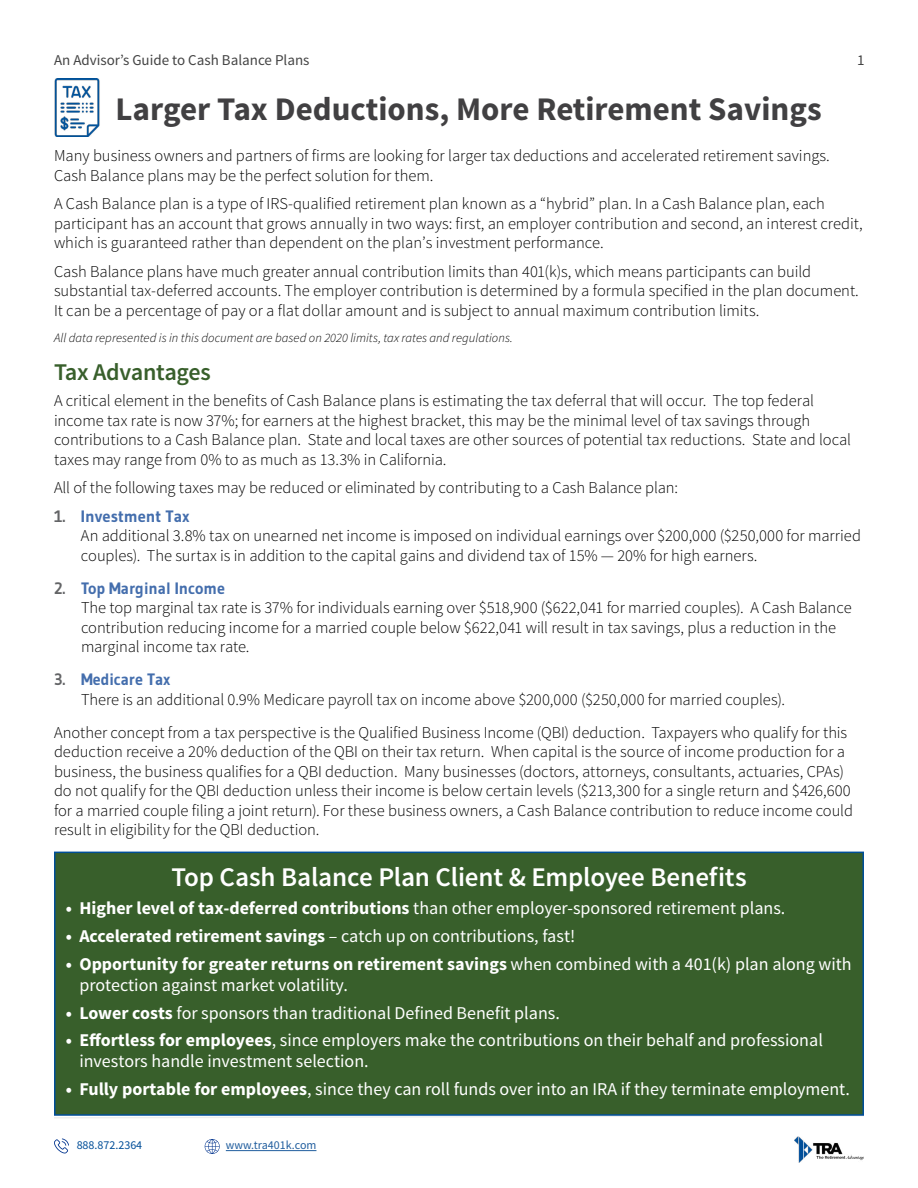
<style>
.page{position:relative;width:918px;height:1188px;background:#fff}
.page>*{position:absolute;margin:0;border:0;box-sizing:border-box;transform-origin:0 0}
.t1{font:700 33px "Source Sans Pro";color:#414042}
.t2{font:600 27px "Source Sans Pro";letter-spacing:-.005em;color:#fff}
.t3{font:600 24px "Source Sans Pro";letter-spacing:-.015em;color:#385f2b}
.t4{font:18px/21px "Source Sans Pro";color:#fff}
.t5{font:700 18px "Source Sans Pro";color:#fff}
.t6{font:300 16.5px/19.5px "Source Sans Pro";color:#000}
.t7{font:700 16.5px "Gudea";color:#446ead}
.t8{font:15px "Source Sans Pro";color:#444}
.t9{font:italic 300 12.75px "Source Sans Pro";letter-spacing:.005em;color:#000}
.t10{font:12px "Source Sans Pro";color:#215e9e}
.t11{font:12px "Source Sans Pro";color:#004e98}
.s1{color:#636466}
.s2{font-weight:700}
.s3{font-weight:400}
</style>
<div class="page">
<svg style="left:54px;top:1138px;width:15px;height:15px"></svg>
<svg style="left:54px;top:1116px;width:727px;height:2px"></svg>
<svg style="left:205px;top:1139px;width:15px;height:15px"></svg>
<hr style="left:226px;top:1150px;width:90px;height:1px;background:#215e9e">
<img style="left:795px;top:1137px;width:69px;height:26px">
<img style="left:54px;top:79px;width:46px;height:57px">
<div style="left:54px;top:852px;width:810px;height:264px;background:#385f2b;border:2px solid #004e98"></div>
<p class="t8" style="left:54px;top:51px;width:257px">An Advisor’s Guide to Cash Balance Plans</p>
<p class="t8" style="left:857px;top:51px;width:9px">1</p>
<h1 class="t1" style="left:116px;top:88px;width:708px">Larger Tax Deductions, More Retirement Savings</h1>
<p class="t6" style="left:54px;top:146px;width:777px">Many business owners and partners of firms are looking for larger tax deductions and accelerated retirement savings.<br>Cash Balance plans may be the perfect solution for them.</p>
<p class="t6" style="left:54px;top:194px;width:810px">A Cash Balance plan is a type of IRS-qualified retirement plan known as a “hybrid” plan. In a Cash Balance plan, each participant has an account that grows annually in two ways: first, an employer contribution and second, an interest credit, which is guaranteed rather than dependent on the plan’s investment performance.</p>
<p class="t6" style="left:54px;top:261px;width:806px">Cash Balance plans have much greater annual contribution limits than 401(k)s, which means participants can build substantial tax-deferred accounts. The employer contribution is determined by a formula specified in the plan document.<br>It can be a percentage of pay or a flat dollar amount and is subject to annual maximum contribution limits.</p>
<p class="t9" style="left:54px;top:330px;width:461px">All data represented is in this document are based on 2020 limits, tax rates and regulations.</p>
<h3 class="t3" style="left:54px;top:357px;width:158px">Tax Advantages</h3>
<p class="t6" style="left:54px;top:391px;width:799px">A critical element in the benefits of Cash Balance plans is estimating the tax deferral that will occur. The top federal income tax rate is now 37%; for earners at the highest bracket, this may be the minimal level of tax savings through contributions to a Cash Balance plan. State and local taxes are other sources of potential tax reductions. State and local taxes may range from 0% to as much as 13.3% in California.</p>
<p class="t6" style="left:54px;top:478px;width:625px">All of the following taxes may be reduced or eliminated by contributing to a Cash Balance plan:</p>
<p class="t7" style="left:54px;top:506px;width:137px"><span class="s1">1.</span> Investment Tax</p>
<p class="t6" style="left:81px;top:526px;width:782px">An additional 3.8% tax on unearned net income is imposed on individual earnings over $200,000 ($250,000 for married couples). The surtax is in addition to the capital gains and dividend tax of 15% — 20% for high earners.</p>
<p class="t7" style="left:54px;top:578px;width:173px"><span class="s1">2.</span> Top Marginal Income</p>
<p class="t6" style="left:81px;top:598px;width:772px">The top marginal tax rate is 37% for individuals earning over $518,900 ($622,041 for married couples). A Cash Balance contribution reducing income for a married couple below $622,041 will result in tax savings, plus a reduction in the marginal income tax rate.</p>
<p class="t7" style="left:54px;top:669px;width:118px"><span class="s1">3.</span> Medicare Tax</p>
<p class="t6" style="left:54px;top:683px;width:795px;line-height:33px;text-indent:27px">There is an additional 0.9% Medicare payroll tax on income above $200,000 ($250,000 for married couples).<br>Another concept from a tax perspective is the Qualified Business Income (QBI) deduction. Taxpayers who qualify for this</p>
<p class="t6" style="left:54px;top:742px;width:801px">deduction receive a 20% deduction of the QBI on their tax return. When capital is the source of income production for a business, the business qualifies for a QBI deduction. Many businesses (doctors, attorneys, consultants, actuaries, CPAs) do not qualify for the QBI deduction unless their income is below certain levels ($213,300 for a single return and $426,600 for a married couple filing a joint return). For these business owners, a Cash Balance contribution to reduce income could result in eligibility for the QBI deduction.</p>
<h2 class="t2" style="left:171px;top:860px;width:577px">Top Cash Balance Plan Client &amp; Employee Benefits</h2>
<p class="t4" style="left:66px;top:898px;width:721px"><span class="s2">• Higher level of tax-deferred contributions</span> than other employer-sponsored retirement plans.</p>
<p class="t5" style="left:66px;top:925px;width:511px">• Accelerated retirement savings <span class="s3">– catch up on contributions, fast!</span></p>
<p class="t4" style="left:79px;top:954px;width:774px;text-indent:-14px"><span class="s2">• Opportunity for greater returns on retirement savings</span> when combined with a 401(k) plan along with protection against market volatility.</p>
<p class="t4" style="left:66px;top:1002px;width:496px"><span class="s2">• Lower costs</span> for sponsors than traditional Defined Benefit plans.</p>
<p class="t4" style="left:79px;top:1030px;width:745px;text-indent:-14px"><span class="s2">• Effortless for employees</span>, since employers make the contributions on their behalf and professional investors handle investment selection.</p>
<p class="t4" style="left:66px;top:1079px;width:786px"><span class="s2">• Fully portable for employees</span>, since they can roll funds over into an IRA if they terminate employment.</p>
<p class="t11" style="left:77px;top:1138px;width:67px">888.872.2364</p>
<p class="t10" style="left:226px;top:1138px;width:92px">www.tra401k.com</p>
</div>
